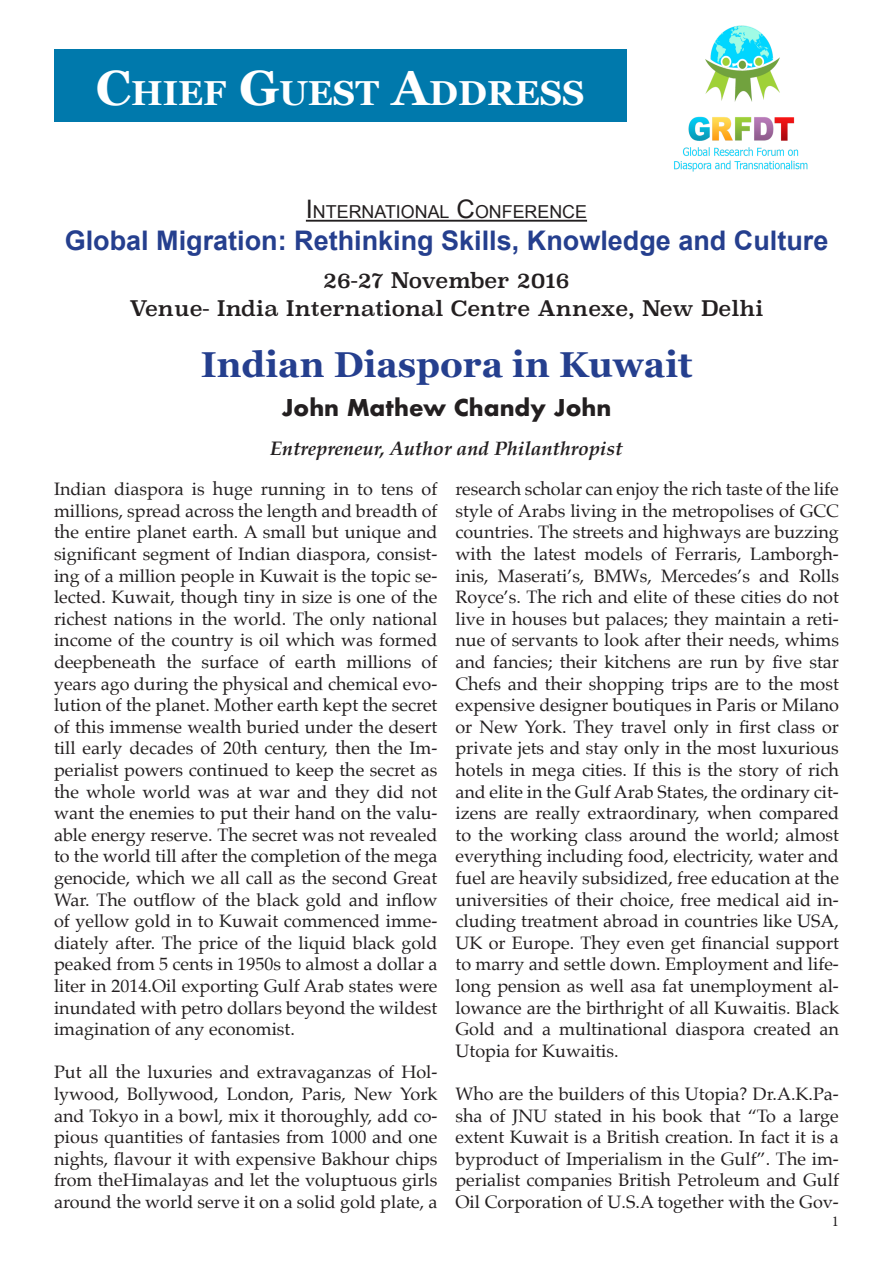
<style>
.page{position:relative;width:893px;height:1263px;background:#fff}
.page>*{position:absolute;margin:0;border:0;box-sizing:border-box;transform-origin:0 0}
.t1{font:700 36px "Georgia";color:#253f8e}
.t2{font:700 34.65px "Georgia";color:#fff}
.t3{font:700 27px "Arial";color:#253f8e}
.t4{font:700 22.5px "Futura";color:#231f20}
.t5{font:21px "Superclarendon";color:#231f20}
.t6{font:italic 700 19.5px "Palatino";color:#231f20}
.t7{font:18px/21.6px "Palatino";color:#231f20;text-align:justify}
.t8{font:17.85px "Arial";color:#231f20}
.t9{font:15px "Minion Pro";color:#231f20}
.s1{font-size:49.5px}
.s2{font-size:25.5px}
</style>
<div class="page">
<div style="left:54px;top:49px;width:572px;height:73px;background:#0079ac"></div>
<img style="left:674px;top:25px;width:134px;height:147px">
<hr style="left:306px;top:220px;width:281px;height:2px;background:#231f20">
<p class="t2" style="left:96px;top:67px;width:490px"><span class="s1">C</span>HIEF <span class="s1">G</span>UEST <span class="s1">A</span>DDRESS</p>
<p class="t8" style="left:306px;top:200px;width:283px"><span class="s2">I</span>NTERNATIONAL <span class="s2">C</span>ONFERENCE</p>
<p class="t3" style="left:65px;top:223px;width:765px">Global Migration: Rethinking Skills, Knowledge and Culture</p>
<p class="t5" style="left:323px;top:266px;width:248px">26-27 November 2016</p>
<p class="t5" style="left:129px;top:295px;width:636px">Venue- India International Centre Annexe, New Delhi</p>
<p class="t1" style="left:201px;top:337px;width:493px">Indian Diaspora in Kuwait</p>
<p class="t4" style="left:282px;top:391px;width:331px">John Mathew Chandy John</p>
<p class="t6" style="left:270px;top:432px;width:354px">Entrepreneur, Author and Philanthropist</p>
<p class="t7" style="left:54px;top:478px;width:385px">Indian diaspora is huge running in to tens of millions, spread across the length and breadth of the entire planet earth. A small but unique and significant segment of Indian diaspora, consist&shy;ing of a million people in Kuwait is the topic se&shy;lected. Kuwait, though tiny in size is one of the richest nations in the world. The only national income of the country is oil which was formed deepbeneath the surface of earth millions of years ago during the physical and chemical evo&shy;lution of the planet. Mother earth kept the secret of this immense wealth buried under the desert till early decades of 20th century, then the Im&shy;perialist powers continued to keep the secret as the whole world was at war and they did not want the enemies to put their hand on the valu&shy;able energy reserve. The secret was not revealed to the world till after the completion of the mega genocide, which we all call as the second Great War. The outflow of the black gold and inflow of yellow gold in to Kuwait commenced imme&shy;diately after. The price of the liquid black gold peaked from 5 cents in 1950s to almost a dollar a liter in 2014.Oil exporting Gulf Arab states were inundated with petro dollars beyond the wildest imagination of any economist.</p>
<p class="t7" style="left:54px;top:1061px;width:385px">Put all the luxuries and extravaganzas of Hol&shy;lywood, Bollywood, London, Paris, New York and Tokyo in a bowl, mix it thoroughly, add co&shy;pious quantities of fantasies from 1000 and one nights, flavour it with expensive Bakhour chips from theHimalayas and let the voluptuous girls around the world serve it on a solid gold plate, a</p>
<p class="t7" style="left:455px;top:478px;width:385px">research scholar can enjoy the rich taste of the life style of Arabs living in the metropolises of GCC countries. The streets and highways are buzzing with the latest models of Ferraris, Lamborgh&shy;inis, Maserati’s, BMWs, Mercedes’s and Rolls Royce’s. The rich and elite of these cities do not live in houses but palaces; they maintain a reti&shy;nue of servants to look after their needs, whims and fancies; their kitchens are run by five star Chefs and their shopping trips are to the most expensive designer boutiques in Paris or Milano or New York. They travel only in first class or private jets and stay only in the most luxurious hotels in mega cities. If this is the story of rich and elite in the Gulf Arab States, the ordinary cit&shy;izens are really extraordinary, when compared to the working class around the world; almost everything including food, electricity, water and fuel are heavily subsidized, free education at the universities of their choice, free medical aid in&shy;cluding treatment abroad in countries like USA, UK or Europe. They even get financial support to marry and settle down. Employment and life&shy;long pension as well asa fat unemployment al&shy;lowance are the birthright of all Kuwaitis. Black Gold and a multinational diaspora created an Utopia for Kuwaitis.</p>
<p class="t7" style="left:455px;top:1083px;width:385px">Who are the builders of this Utopia? Dr.A.K.Pa&shy;sha of JNU stated in his book that “To a large extent Kuwait is a British creation. In fact it is a byproduct of Imperialism in the Gulf”. The im&shy;perialist companies British Petroleum and Gulf Oil Corporation of U.S.A together with the Gov-</p>
<p class="t9" style="left:832px;top:1211px;width:9px">1</p>
</div>
